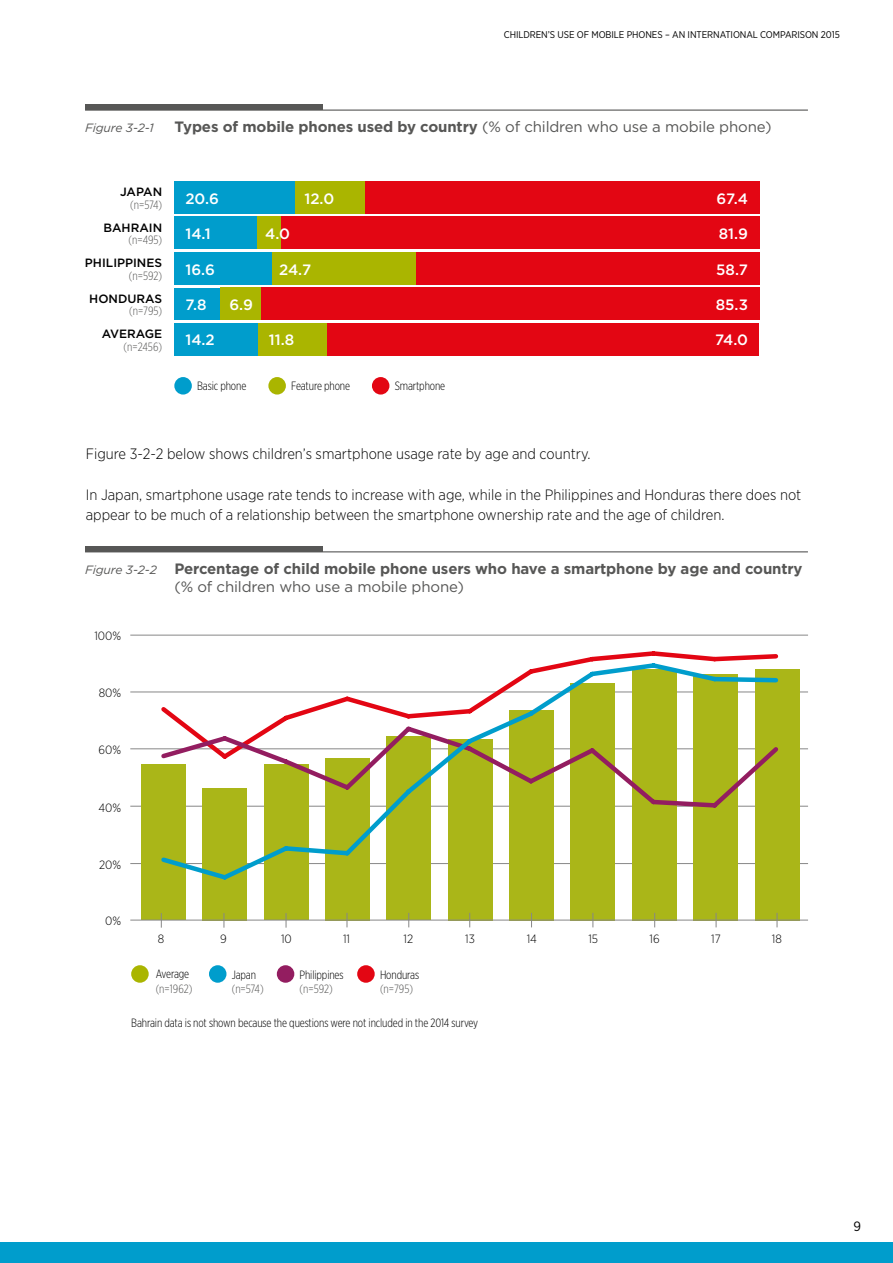
<style>
.page{position:relative;width:893px;height:1263px;background:#fff}
.page>*{position:absolute;margin:0;border:0;box-sizing:border-box;transform-origin:0 0}
.t1{font:300 15px/20.2px "Gotham Narrow";color:#000}
.t2{font:700 15px/18px "Gotham";letter-spacing:-.01em;color:#575756}
.t3{font:500 15px "Gotham";color:#fff}
.t4{font:13.5px "Gotham Narrow";color:#000}
.t5{font:300 12px "Gotham X Narrow";letter-spacing:-.01em;color:#000}
.t6{font:300 12px "Gotham X Narrow";letter-spacing:-.005em;color:#575756}
.t7{font:500 12px "Gotham";color:#000}
.t8{font:300 12px "Gotham Narrow";color:#000}
.t9{font:italic 12px "Gotham";letter-spacing:-.01em;color:#575756}
.t10{font:9.75px "Gotham Narrow";letter-spacing:-.01em;color:#000}
.s1{font-weight:400}
.s2{font-weight:400;font-style:italic;font-size:12px}
</style>
<div class="page">
<div style="left:0;top:1242px;width:893px;height:21px;background:#009dcc"></div>
<div style="left:365px;top:181px;width:394px;height:33px;background:#e30613"></div>
<div style="left:295px;top:181px;width:70px;height:33px;background:#aab500"></div>
<div style="left:174px;top:181px;width:121px;height:33px;background:#009dcc"></div>
<div style="left:280px;top:217px;width:479px;height:32px;background:#e30613"></div>
<div style="left:257px;top:217px;width:23px;height:32px;background:#aab500"></div>
<div style="left:174px;top:217px;width:83px;height:32px;background:#009dcc"></div>
<div style="left:416px;top:252px;width:343px;height:32px;background:#e30613"></div>
<div style="left:271px;top:252px;width:145px;height:32px;background:#aab500"></div>
<div style="left:174px;top:252px;width:97px;height:32px;background:#009dcc"></div>
<div style="left:261px;top:287px;width:499px;height:33px;background:#e30613"></div>
<div style="left:220px;top:287px;width:41px;height:33px;background:#aab500"></div>
<div style="left:175px;top:288px;width:45px;height:32px;background:#009dcc"></div>
<div style="left:326px;top:323px;width:433px;height:32px;background:#e30613"></div>
<div style="left:257px;top:323px;width:69px;height:32px;background:#aab500"></div>
<div style="left:174px;top:323px;width:83px;height:32px;background:#009dcc"></div>
<hr style="left:85px;top:110px;width:723px;height:1px;background:#575756">
<div style="left:85px;top:104px;width:238px;height:6px;background:#575756"></div>
<div style="left:174px;top:377px;width:18px;height:18px;background:#009dcc;border-radius:50%"></div>
<div style="left:268px;top:377px;width:18px;height:18px;background:#aab500;border-radius:50%"></div>
<div style="left:372px;top:377px;width:17px;height:18px;background:#e30613;border-radius:50%"></div>
<hr style="left:85px;top:551px;width:723px;height:1px;background:#575756">
<div style="left:85px;top:546px;width:238px;height:5px;background:#575756"></div>
<div style="left:131px;top:965px;width:18px;height:18px;background:#aab500;border-radius:50%"></div>
<div style="left:209px;top:965px;width:17px;height:18px;background:#009dcc;border-radius:50%"></div>
<div style="left:277px;top:965px;width:17px;height:18px;background:#931d60;border-radius:50%"></div>
<div style="left:357px;top:965px;width:18px;height:18px;background:#e30613;border-radius:50%"></div>
<hr style="left:130px;top:863px;width:678px;height:1px;background:#878787">
<hr style="left:130px;top:806px;width:678px;height:1px;background:#878787">
<hr style="left:130px;top:748px;width:678px;height:1px;background:#878787">
<hr style="left:130px;top:692px;width:678px;height:1px;background:#878787">
<hr style="left:130px;top:635px;width:678px;height:1px;background:#878787">
<div style="left:141px;top:764px;width:44px;height:156px;background:#aab618"></div>
<div style="left:203px;top:788px;width:44px;height:132px;background:#aab618"></div>
<div style="left:264px;top:764px;width:44px;height:156px;background:#aab618"></div>
<div style="left:325px;top:758px;width:44px;height:162px;background:#aab618"></div>
<div style="left:387px;top:736px;width:44px;height:184px;background:#aab618"></div>
<div style="left:448px;top:739px;width:44px;height:181px;background:#aab618"></div>
<div style="left:509px;top:710px;width:45px;height:210px;background:#aab618"></div>
<div style="left:571px;top:683px;width:44px;height:237px;background:#aab618"></div>
<div style="left:632px;top:669px;width:44px;height:251px;background:#aab618"></div>
<div style="left:693px;top:674px;width:45px;height:246px;background:#aab618"></div>
<div style="left:755px;top:669px;width:44px;height:251px;background:#aab618"></div>
<hr style="left:130px;top:920px;width:678px;height:1px;background:#878787">
<svg style="left:224px;top:913px;width:1px;height:15px"></svg>
<svg style="left:161px;top:913px;width:1px;height:15px"></svg>
<svg style="left:286px;top:913px;width:1px;height:15px"></svg>
<svg style="left:347px;top:913px;width:1px;height:14px"></svg>
<svg style="left:408px;top:913px;width:1px;height:14px"></svg>
<svg style="left:469px;top:913px;width:1px;height:14px"></svg>
<svg style="left:531px;top:913px;width:1px;height:14px"></svg>
<svg style="left:592px;top:913px;width:1px;height:14px"></svg>
<svg style="left:654px;top:913px;width:1px;height:14px"></svg>
<svg style="left:716px;top:913px;width:1px;height:14px"></svg>
<svg style="left:777px;top:913px;width:1px;height:14px"></svg>
<svg style="left:157px;top:651px;width:622px;height:99px"></svg>
<svg style="left:158px;top:660px;width:621px;height:223px"></svg>
<p class="t10" style="left:504px;top:28px;width:337px">CHILDREN’S USE OF MOBILE PHONES – AN INTERNATIONAL COMPARISON 2015</p>
<p class="t9" style="left:85px;top:120px;width:70px">Figure 3-2-1</p>
<p class="t2" style="left:174px;top:118px;width:599px">Types of mobile phones used by country <span class="s1">(% of children who use a mobile phone)</span></p>
<p class="t7" style="left:120px;top:184px;width:44px">JAPAN</p>
<p class="t7" style="left:103px;top:220px;width:60px">BAHRAIN</p>
<p class="t6" style="left:128px;top:233px;width:35px">(n=495)</p>
<p class="t7" style="left:85px;top:255px;width:79px">PHILIPPINES</p>
<p class="t6" style="left:129px;top:268px;width:35px">(n=592)</p>
<p class="t7" style="left:89px;top:290px;width:74px">HONDURAS</p>
<p class="t6" style="left:129px;top:304px;width:35px">(n=795)</p>
<p class="t7" style="left:102px;top:325px;width:62px">AVERAGE</p>
<p class="t6" style="left:124px;top:340px;width:40px">(n=2456)</p>
<p class="t6" style="left:130px;top:198px;width:34px">(n=574)</p>
<p class="t3" style="left:185px;top:189px;width:35px">20.6</p>
<p class="t3" style="left:304px;top:189px;width:31px">12.0</p>
<p class="t3" style="left:265px;top:224px;width:26px">4.0</p>
<p class="t3" style="left:279px;top:259px;width:33px">24.7</p>
<p class="t3" style="left:229px;top:295px;width:25px">6.9</p>
<p class="t3" style="left:269px;top:330px;width:27px">11.8</p>
<p class="t3" style="left:185px;top:224px;width:27px">14.1</p>
<p class="t3" style="left:185px;top:259px;width:31px">16.6</p>
<p class="t3" style="left:185px;top:295px;width:23px">7.8</p>
<p class="t3" style="left:185px;top:330px;width:31px">14.2</p>
<p class="t5" style="left:197px;top:379px;width:51px">Basic phone</p>
<p class="t5" style="left:291px;top:379px;width:60px">Feature phone</p>
<p class="t5" style="left:395px;top:379px;width:52px">Smartphone</p>
<p class="t3" style="left:716px;top:189px;width:33px">67.4</p>
<p class="t3" style="left:719px;top:224px;width:31px">81.9</p>
<p class="t3" style="left:716px;top:259px;width:33px">58.7</p>
<p class="t3" style="left:716px;top:295px;width:34px">85.3</p>
<p class="t3" style="left:715px;top:330px;width:34px">74.0</p>
<p class="t1" style="left:86px;top:443px;width:506px">Figure 3-2-2 below shows children’s smartphone usage rate by age and country.</p>
<p class="t1" style="left:86px;top:484px;width:717px">In Japan, smartphone usage rate tends to increase with age, while in the Philippines and Honduras there does not appear to be much of a relationship between the smartphone ownership rate and the age of children.</p>
<p class="t2" style="left:174px;top:559px;width:630px;text-indent:-89px"><span class="s2">Figure 3-2-2</span> Percentage of child mobile phone users who have a smartphone by age and country <span class="s1">(% of children who use a mobile phone)</span></p>
<p class="t8" style="left:94px;top:629px;width:28px">100%</p>
<p class="t8" style="left:99px;top:686px;width:24px">80%</p>
<p class="t8" style="left:99px;top:743px;width:24px">60%</p>
<p class="t8" style="left:98px;top:800px;width:24px">40%</p>
<p class="t8" style="left:99px;top:857px;width:24px">20%</p>
<p class="t8" style="left:105px;top:913px;width:17px">0%</p>
<p class="t8" style="left:158px;top:931px;width:8px">8</p>
<p class="t8" style="left:220px;top:931px;width:8px">9</p>
<p class="t8" style="left:281px;top:931px;width:12px">10</p>
<p class="t8" style="left:343px;top:931px;width:9px">11</p>
<p class="t8" style="left:404px;top:931px;width:11px">12</p>
<p class="t8" style="left:465px;top:931px;width:11px">13</p>
<p class="t8" style="left:527px;top:931px;width:12px">14</p>
<p class="t8" style="left:588px;top:931px;width:11px">15</p>
<p class="t8" style="left:650px;top:931px;width:12px">16</p>
<p class="t8" style="left:711px;top:931px;width:11px">17</p>
<p class="t8" style="left:772px;top:931px;width:12px">18</p>
<p class="t5" style="left:156px;top:967px;width:35px">Average</p>
<p class="t6" style="left:156px;top:981px;width:38px">(n=1962)</p>
<p class="t5" style="left:232px;top:967px;width:26px">Japan</p>
<p class="t6" style="left:232px;top:981px;width:34px">(n=574)</p>
<p class="t5" style="left:300px;top:967px;width:46px">Philippines</p>
<p class="t6" style="left:300px;top:981px;width:35px">(n=592)</p>
<p class="t5" style="left:380px;top:967px;width:41px">Honduras</p>
<p class="t6" style="left:380px;top:981px;width:35px">(n=795)</p>
<p class="t5" style="left:131px;top:1015px;width:349px">Bahrain data is not shown because the questions were not included in the 2014 survey</p>
<p class="t4" style="left:854px;top:1218px;width:9px">9</p>
</div>
